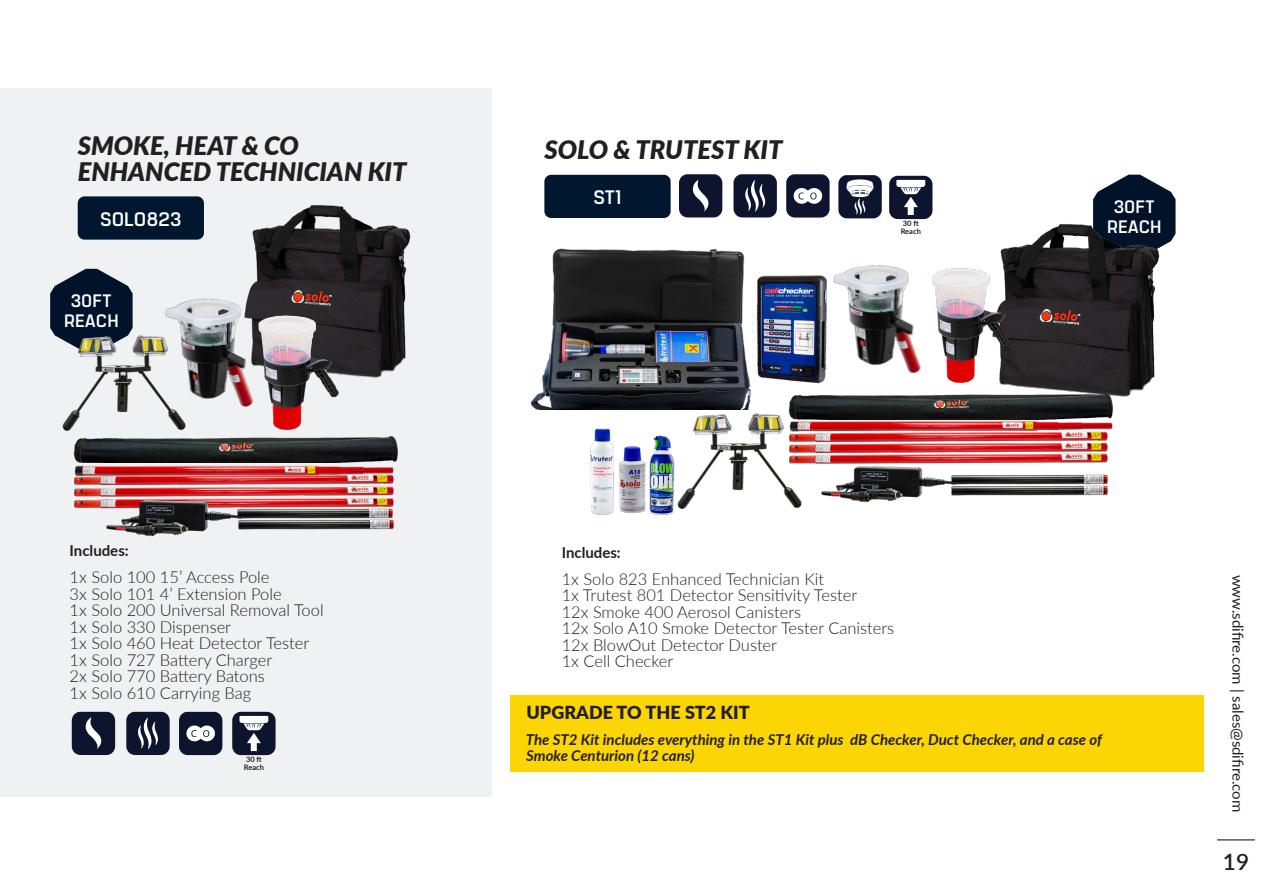
<style>
.page{position:relative;width:1263px;height:893px;background:#fff}
.page>*{position:absolute;margin:0;border:0;box-sizing:border-box;transform-origin:0 0}
.t1{font:italic 900 25.5px "Lato";color:#231f20}
.t2{font:600 22.5px "Lato";color:#231f20}
.t3{font:700 19.5px "Manifold CF";color:#fff}
.t4{font:700 18px "Manifold CF";letter-spacing:.01em;color:#fff}
.t5{font:900 18px "Lato";color:#231f20}
.t6{font:300 16.5px "Lato";color:#231f20}
.t7{font:italic 700 15px "Lato";color:#231f20}
.t8{font:15px "Lato";color:#231f20}
.t9{font:700 15px "Lato";color:#231f20}
.t10{font:700 7.5px "Lato";color:#231f20}
</style>
<div class="page">
<svg style="left:1094px;top:175px;width:81px;height:71px"></svg>
<svg style="left:679px;top:175px;width:43px;height:42px"></svg>
<svg style="left:733px;top:174px;width:44px;height:43px"></svg>
<svg style="left:786px;top:174px;width:43px;height:44px"></svg>
<div style="left:0;top:88px;width:491px;height:708px;background:#f0f1f2"></div>
<hr style="left:1217px;top:839px;width:38px;height:1px;background:#231f20">
<svg style="left:50px;top:269px;width:83px;height:70px"></svg>
<div style="left:78px;top:196px;width:126px;height:44px;background:#00172f;border-radius:7px"></div>
<svg style="left:72px;top:712px;width:43px;height:43px"></svg>
<svg style="left:126px;top:712px;width:44px;height:43px"></svg>
<svg style="left:179px;top:712px;width:43px;height:43px"></svg>
<img style="left:249px;top:205px;width:165px;height:173px">
<img style="left:74px;top:465px;width:320px;height:9px">
<img style="left:74px;top:474px;width:320px;height:4px">
<img style="left:74px;top:478px;width:320px;height:31px">
<img style="left:74px;top:485px;width:320px;height:23px">
<img style="left:240px;top:524px;width:154px;height:6px">
<img style="left:104px;top:492px;width:136px;height:45px">
<img style="left:73px;top:436px;width:325px;height:27px">
<img style="left:165px;top:291px;width:93px;height:116px">
<img style="left:251px;top:311px;width:90px;height:119px">
<img style="left:60px;top:324px;width:130px;height:107px">
<img style="left:235px;top:503px;width:159px;height:21px">
<img style="left:491px;top:241px;width:260px;height:169px">
<img style="left:1000px;top:198px;width:163px;height:199px">
<img style="left:805px;top:372px;width:310px;height:59px">
<img style="left:805px;top:431px;width:303px;height:12px">
<img style="left:805px;top:443px;width:303px;height:9px">
<img style="left:805px;top:452px;width:303px;height:12px">
<img style="left:954px;top:490px;width:154px;height:6px">
<img style="left:818px;top:458px;width:136px;height:45px">
<img style="left:789px;top:393px;width:326px;height:28px">
<img style="left:831px;top:265px;width:94px;height:116px">
<img style="left:925px;top:264px;width:90px;height:124px">
<img style="left:675px;top:402px;width:130px;height:107px">
<img style="left:949px;top:469px;width:159px;height:21px">
<img style="left:590px;top:428px;width:22px;height:86px">
<img style="left:652px;top:432px;width:29px;height:83px">
<img style="left:598px;top:444px;width:54px;height:71px">
<img style="left:756px;top:275px;width:75px;height:116px">
<div style="left:544px;top:175px;width:127px;height:43px;background:#00172f;border-radius:7px"></div>
<div style="left:510px;top:695px;width:693px;height:76px;background:#fcd604"></div>
<svg style="left:838px;top:175px;width:44px;height:43px"></svg>
<img style="left:842px;top:177px;width:36px;height:39px">
<svg style="left:232px;top:712px;width:44px;height:43px"></svg>
<svg style="left:889px;top:176px;width:43px;height:43px"></svg>
<p class="t1" style="left:78px;top:127px;width:223px">SMOKE, HEAT &amp; CO</p>
<p class="t1" style="left:78px;top:152px;width:330px">ENHANCED TECHNICIAN KIT</p>
<p class="t3" style="left:100px;top:204px;width:83px">SOLO823</p>
<p class="t4" style="left:71px;top:287px;width:43px">30FT</p>
<p class="t4" style="left:64px;top:307px;width:56px">REACH</p>
<p class="t1" style="left:544px;top:131px;width:240px">SOLO &amp; TRUTEST KIT</p>
<p class="t3" style="left:593px;top:183px;width:29px">ST1</p>
<p class="t10" style="left:903px;top:218px;width:17px">30 ft</p>
<p class="t10" style="left:901px;top:226px;width:22px">Reach</p>
<p class="t4" style="left:1114px;top:193px;width:43px">30FT</p>
<p class="t4" style="left:1107px;top:213px;width:56px">REACH</p>
<p class="t9" style="left:70px;top:539px;width:61px">Includes:</p>
<p class="t6" style="left:70px;top:566px;width:201px">1x Solo 100 15’ Access Pole</p>
<p class="t6" style="left:70px;top:582px;width:213px">3x Solo 101 4’ Extension Pole</p>
<p class="t6" style="left:70px;top:599px;width:256px">1x Solo 200 Universal Removal Tool</p>
<p class="t6" style="left:70px;top:615px;width:163px">1x Solo 330 Dispenser</p>
<p class="t6" style="left:70px;top:632px;width:241px">1x Solo 460 Heat Detector Tester</p>
<p class="t6" style="left:70px;top:648px;width:204px">1x Solo 727 Battery Charger</p>
<p class="t6" style="left:70px;top:665px;width:197px">2x Solo 770 Battery Batons</p>
<p class="t6" style="left:70px;top:681px;width:183px">1x Solo 610 Carrying Bag</p>
<p class="t9" style="left:562px;top:541px;width:61px">Includes:</p>
<p class="t6" style="left:562px;top:567px;width:264px">1x Solo 823 Enhanced Technician Kit</p>
<p class="t6" style="left:562px;top:584px;width:297px">1x Trutest 801 Detector Sensitivity Tester</p>
<p class="t6" style="left:562px;top:600px;width:241px">12x Smoke 400 Aerosol Canisters</p>
<p class="t6" style="left:562px;top:617px;width:334px">12x Solo A10 Smoke Detector Tester Canisters</p>
<p class="t6" style="left:562px;top:633px;width:217px">12x BlowOut Detector Duster</p>
<p class="t6" style="left:562px;top:650px;width:113px">1x Cell Checker</p>
<p class="t5" style="left:526px;top:699px;width:225px">UPGRADE TO THE ST2 KIT</p>
<p class="t7" style="left:526px;top:728px;width:578px">The ST2 Kit includes everything in the ST1 Kit plus dB Checker, Duct Checker, and a case of</p>
<p class="t10" style="left:246px;top:754px;width:17px">30 ft</p>
<p class="t7" style="left:526px;top:745px;width:170px">Smoke Centurion (12 cans)</p>
<p class="t10" style="left:244px;top:762px;width:22px">Reach</p>
<p class="t8" style="left:1248px;top:575px;width:239px;rotate:90deg">www.sdifire.com | sales@sdifire.com</p>
<p class="t2" style="left:1223px;top:846px;width:28px">19</p>
</div>
